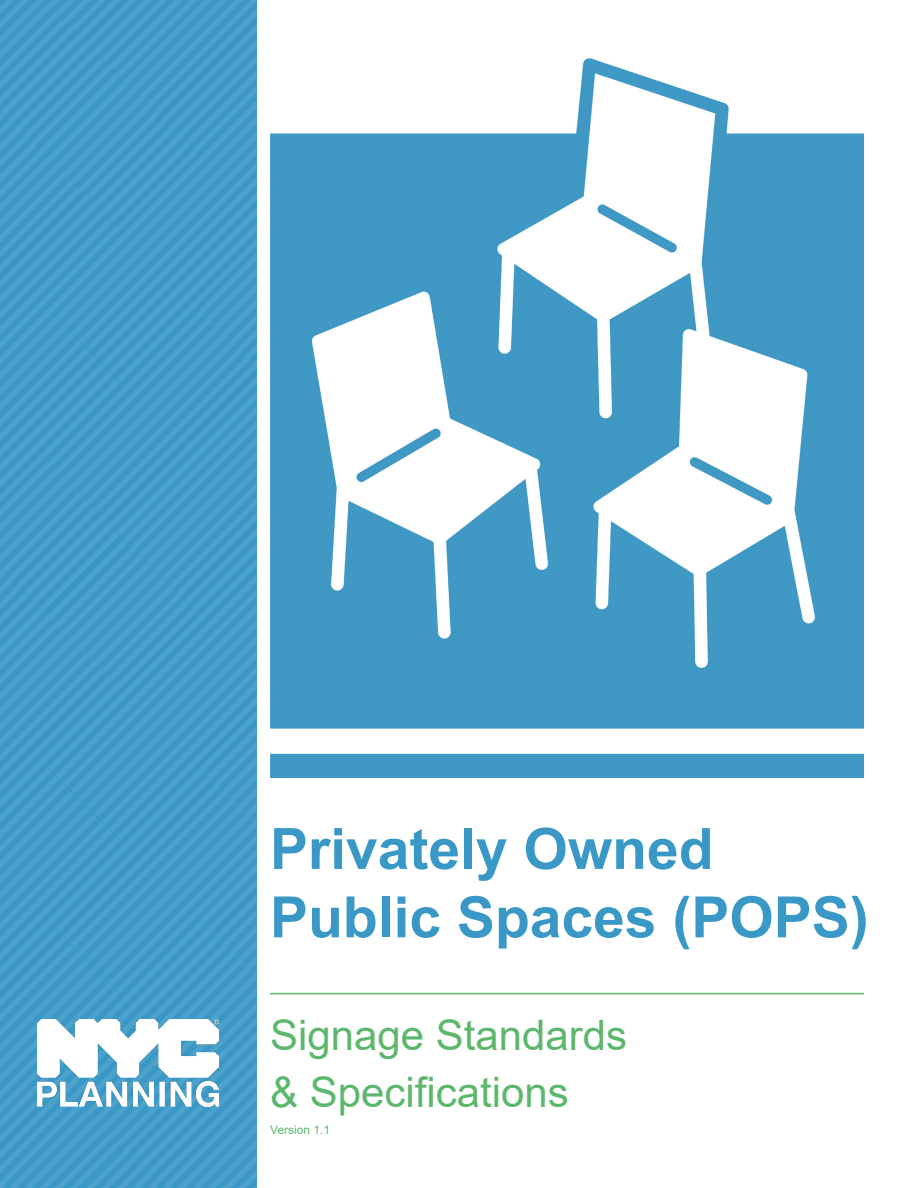
<style>
.page{position:relative;width:918px;height:1188px;background:#fff}
.page>*{position:absolute;margin:0;border:0;box-sizing:border-box;transform-origin:0 0}
.t1{font:700 57px/68.4px "Arial";color:#3998c6}
.t2{font:42px/57px "Arial";color:#5cb76d}
.t3{font:12px "Arial";color:#5cb76d}
</style>
<div class="page">
<div style="left:0;top:0;width:256px;height:1188px;background:#429cc8"></div>
<img style="left:38px;top:1020px;width:181px;height:87px">
<hr style="left:270px;top:993px;width:594px;height:1px;background:#5cb76d">
<img style="left:270px;top:58px;width:594px;height:720px">
<p class="t1" style="left:270px;top:815px;width:600px">Privately Owned<br>Public Spaces (POPS)</p>
<p class="t2" style="left:270px;top:1006px;width:359px">Signage Standards &amp; Specifications</p>
<p class="t3" style="left:270px;top:1122px;width:62px">Version 1.1</p>
</div>
